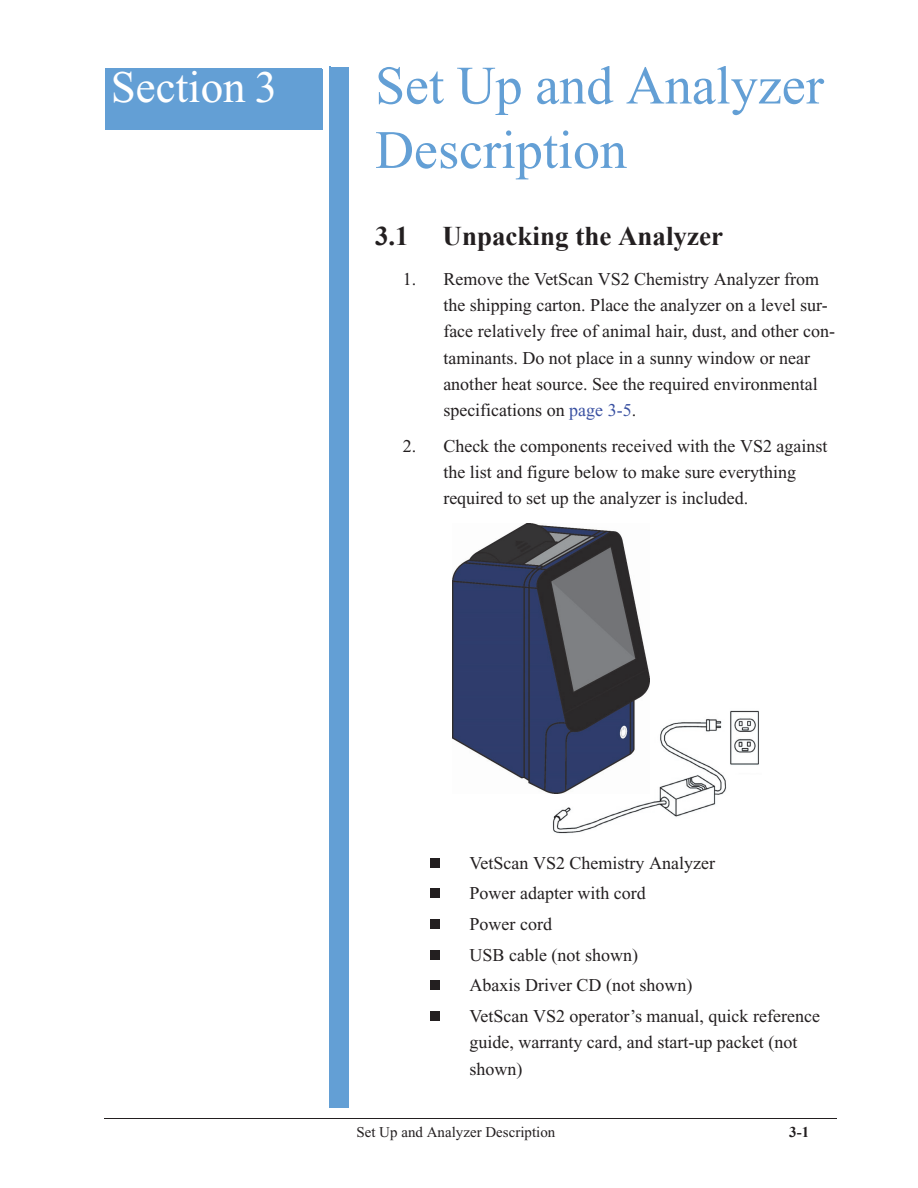
<style>
.page{position:relative;width:918px;height:1188px;background:#fff}
.page>*{position:absolute;margin:0;border:0;box-sizing:border-box;transform-origin:0 0}
.t1{font:54px/64.3px "Times New Roman";color:#639fd5}
.t2{font:45px "Times New Roman";color:#fff}
.t3{font:700 27px "Times New Roman";color:#231f20}
.t4{font:18px/26.2px "Times New Roman";color:#231f20}
.t5{font:15px "Times New Roman";color:#231f20}
.t6{font:700 15px "Times New Roman";color:#231f20}
.s1{color:#3a51a2}
</style>
<div class="page">
<div style="left:105px;top:69px;width:216px;height:60px;background:#639fd5"></div>
<hr style="left:105px;top:68px;width:217px;height:1px;background:#639fd5">
<hr style="left:321px;top:69px;width:1px;height:60px;background:#639fd5">
<div style="left:330px;top:68px;width:17px;height:1039px;background:#639fd5"></div>
<svg style="left:330px;top:67px;width:18px;height:1px"></svg>
<hr style="left:347px;top:68px;width:1px;height:1040px;background:#639fd5">
<svg style="left:329px;top:1107px;width:18px;height:1px"></svg>
<hr style="left:329px;top:67px;width:1px;height:1040px;background:#639fd5">
<hr style="left:105px;top:1118px;width:731px;height:1px;background:#231f20">
<div style="left:430px;top:858px;width:10px;height:9px;background:#231f20"></div>
<div style="left:430px;top:888px;width:10px;height:10px;background:#231f20"></div>
<div style="left:430px;top:919px;width:10px;height:10px;background:#231f20"></div>
<div style="left:430px;top:950px;width:10px;height:10px;background:#231f20"></div>
<div style="left:430px;top:981px;width:10px;height:9px;background:#231f20"></div>
<div style="left:430px;top:1012px;width:10px;height:9px;background:#231f20"></div>
<img style="left:551px;top:710px;width:208px;height:124px">
<img style="left:452px;top:524px;width:197px;height:269px">
<h2 class="t2" style="left:111px;top:62px;width:168px">Section 3</h2>
<h1 class="t1" style="left:375px;top:53px;width:450px">Set Up and Analyzer<br>Description</h1>
<h3 class="t3" style="left:375px;top:217px;width:35px">3.1</h3>
<h3 class="t3" style="left:443px;top:217px;width:282px">Unpacking the Analyzer</h3>
<p class="t4" style="left:443px;top:266px;width:393px;text-indent:-40px">1. Remove the VetScan VS2 Chemistry Analyzer from the shipping carton. Place the analyzer on a level sur&shy;face relatively free of animal hair, dust, and other con&shy;taminants. Do not place in a sunny window or near another heat source. See the required environmental specifications on <span class="s1">page 3-5</span>.</p>
<p class="t4" style="left:443px;top:432px;width:386px;text-indent:-40px">2. Check the components received with the VS2 against the list and figure below to make sure everything required to set up the analyzer is included.</p>
<p class="t4" style="left:470px;top:847px;width:352px;line-height:30.8px">VetScan VS2 Chemistry Analyzer<br>Power adapter with cord<br>Power cord<br>USB cable (not shown)<br>Abaxis Driver CD (not shown)<br>VetScan VS2 operator’s manual, quick reference</p>
<p class="t4" style="left:470px;top:1029px;width:329px">guide, warranty card, and start-up packet (not shown)</p>
<p class="t5" style="left:356px;top:1124px;width:200px">Set Up and Analyzer Description</p>
<p class="t6" style="left:789px;top:1122px;width:21px">3-1</p>
</div>
